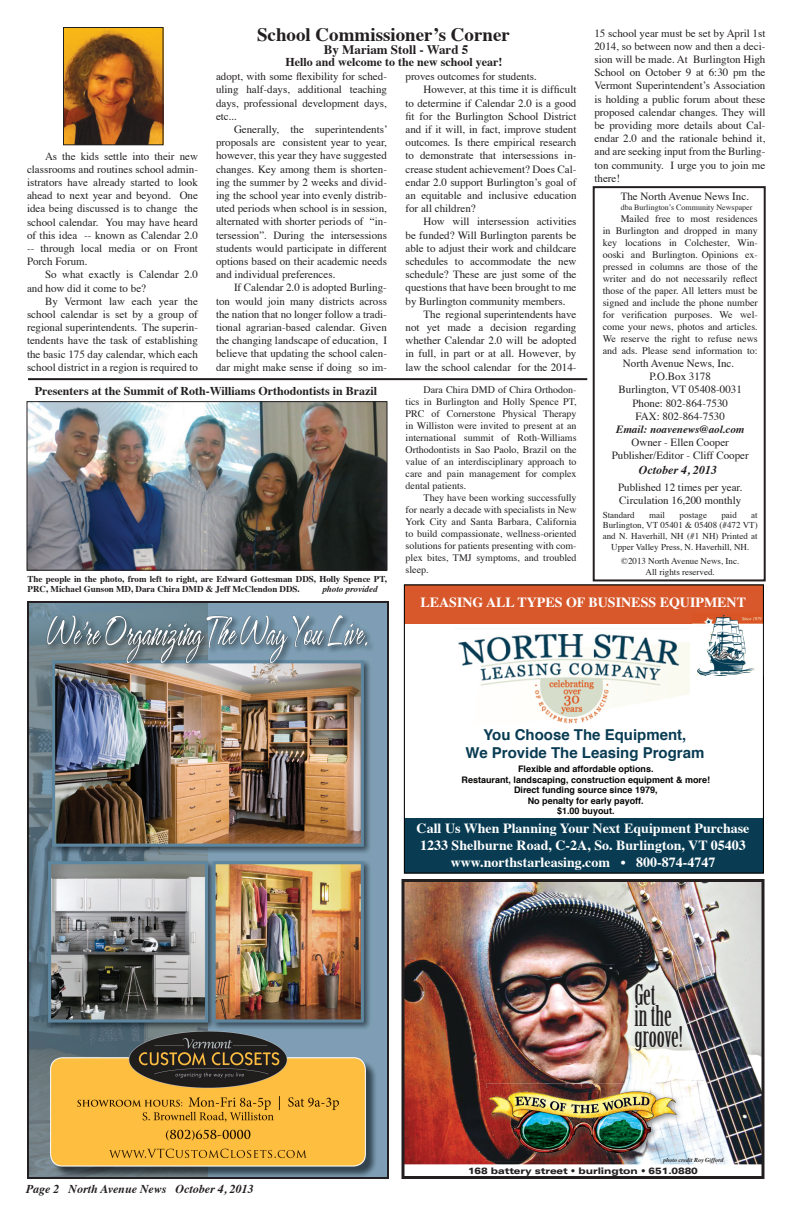
<style>
.page{position:relative;width:792px;height:1224px;background:#fff}
.page>*{position:absolute;margin:0;border:0;box-sizing:border-box;transform-origin:0 0}
.t1{font:28px/21px "Birch Std";color:#231f20}
.t2{font:700 19px "Times";color:#231f20}
.t3{font:700 15px/18px "Helvetica";color:#093c53;text-align:center}
.t4{font:700 14px/16.8px "Times";color:#fff;text-align:center}
.t5{font:700 13px "Times";color:#231f20}
.t6{font:700 12px "Times";color:#231f20}
.t7{font:italic 700 12px "Times";color:#231f20}
.t8{font:11px/13.2px "Times";color:#231f20;text-align:justify}
.t9{font:italic 700 11px "Times";color:#231f20}
.t10{font:10px/12px "Times";color:#231f20;text-align:justify}
.t11{font:9px/10.8px "Times";color:#231f20;text-align:center}
.t12{font:700 9px/10.8px "Helvetica";color:#040503;text-align:center}
.t13{font:700 9px/10.8px "Times";color:#231f20}
.t14{font:900 expanded 9px "Univers";letter-spacing:-.01em;color:#231f20}
.t15{font:italic 700 9px "Times";color:#231f20}
.t16{font:8px "Times";color:#231f20}
.t17{font:italic 700 6px "Times";color:#231f20}
</style>
<div class="page">
<div style="left:593px;top:186px;width:173px;height:395px;border:2px solid #231f20"></div>
<img style="left:30px;top:604px;width:356px;height:572px">
<div style="left:27px;top:601px;width:362px;height:578px;border:2px solid #231f20"></div>
<img style="left:402px;top:879px;width:362px;height:300px">
<div style="left:404px;top:585px;width:359px;height:39px;background:#d8582b"></div>
<div style="left:404px;top:818px;width:359px;height:55px;background:#093c53"></div>
<img style="left:456px;top:628px;width:233px;height:96px">
<img style="left:693px;top:614px;width:69px;height:61px">
<div style="left:404px;top:584px;width:360px;height:290px;border:1px solid #040503"></div>
<hr style="left:28px;top:378px;width:559px;height:2px;background:#231f20">
<img style="left:65px;top:29px;width:97px;height:114px">
<div style="left:63px;top:27px;width:101px;height:118px;border:1px solid #231f20"></div>
<img style="left:28px;top:403px;width:358px;height:166px">
<div style="left:26px;top:401px;width:362px;height:170px;border:1px solid #231f20"></div>
<svg style="left:713px;top:646px;width:5px;height:13px"></svg>
<p class="t8" style="left:27px;top:148px;width:173px;text-indent:18px">As the kids settle into their new classrooms and routines school admin&shy;istrators have already started to look ahead to next year and beyond. One idea being discussed is to change the school calendar. You may have heard of this idea -- known as Calendar 2.0 -- through local media or on Front Porch Forum.</p>
<p class="t8" style="left:27px;top:267px;width:172px;text-indent:18px">So what exactly is Calendar 2.0 and how did it come to be?</p>
<p class="t8" style="left:27px;top:293px;width:173px;text-indent:18px">By Vermont law each year the school calendar is set by a group of regional superintendents. The superin&shy;tendents have the task of establishing the basic 175 day calendar, which each school district in a region is required to</p>
<h2 class="t2" style="left:257px;top:17px;width:254px">School Commissioner’s Corner</h2>
<p class="t5" style="left:324px;top:37px;width:146px">By Mariam Stoll - Ward 5</p>
<p class="t6" style="left:285px;top:51px;width:218px">Hello and welcome to the new school year!</p>
<p class="t8" style="left:216px;top:69px;width:173px">adopt, with some flexibility for sched&shy;uling half-days, additional teaching days, professional development days, etc...</p>
<p class="t8" style="left:216px;top:122px;width:173px;text-indent:18px">Generally, the superintendents’ proposals are consistent year to year, however, this year they have suggested changes. Key among them is shorten&shy;ing the summer by 2 weeks and divid&shy;ing the school year into evenly distrib&shy;uted periods when school is in session, alternated with shorter periods of “in&shy;tersession”. During the intersessions students would participate in different options based on their academic needs and individual preferences.</p>
<p class="t8" style="left:216px;top:280px;width:173px;text-indent:18px">If Calendar 2.0 is adopted Burling&shy;ton would join many districts across the nation that no longer follow a tradi&shy;tional agrarian-based calendar. Given the changing landscape of education, I believe that updating the school calen&shy;dar might make sense if doing so im-</p>
<p class="t8" style="left:406px;top:69px;width:133px">proves outcomes for students.</p>
<p class="t8" style="left:423px;top:82px;width:154px">However, at this time it is difficult</p>
<p class="t8" style="left:406px;top:95px;width:172px">to determine if Calendar 2.0 is a good</p>
<p class="t8" style="left:406px;top:109px;width:173px">fit for the Burlington School District</p>
<p class="t8" style="left:406px;top:122px;width:173px">and if it will, in fact, improve student</p>
<p class="t8" style="left:406px;top:135px;width:172px">outcomes. Is there empirical research</p>
<p class="t8" style="left:406px;top:148px;width:173px">to demonstrate that intersessions in-</p>
<p class="t8" style="left:406px;top:161px;width:173px">crease student achievement? Does Cal-</p>
<p class="t8" style="left:406px;top:175px;width:172px">endar 2.0 support Burlington’s goal of</p>
<p class="t8" style="left:406px;top:188px;width:173px">an equitable and inclusive education</p>
<p class="t8" style="left:406px;top:201px;width:72px">for all children?</p>
<p class="t8" style="left:423px;top:214px;width:155px">How will intersession activities</p>
<p class="t8" style="left:406px;top:227px;width:173px">be funded? Will Burlington parents be</p>
<p class="t8" style="left:406px;top:241px;width:173px">able to adjust their work and childcare</p>
<p class="t8" style="left:406px;top:254px;width:173px">schedules to accommodate the new</p>
<p class="t8" style="left:406px;top:267px;width:172px">schedule? These are just some of the</p>
<p class="t8" style="left:406px;top:280px;width:172px">questions that have been brought to me</p>
<p class="t8" style="left:406px;top:293px;width:162px">by Burlington community members.</p>
<p class="t8" style="left:423px;top:307px;width:154px">The regional superintendents have</p>
<p class="t8" style="left:406px;top:320px;width:172px">not yet made a decision regarding</p>
<p class="t8" style="left:406px;top:333px;width:173px">whether Calendar 2.0 will be adopted</p>
<p class="t8" style="left:406px;top:346px;width:172px">in full, in part or at all. However, by</p>
<p class="t8" style="left:406px;top:359px;width:173px">law the school calendar for the 2014-</p>
<p class="t6" style="left:35px;top:379px;width:344px">Presenters at the Summit of Roth-Williams Orthodontists in Brazil</p>
<p class="t13" style="left:28px;top:572px;width:361px">The people in the photo, from left to right, are Edward Gottesman DDS, Holly Spence PT,<br>PRC, Michael Gunson MD, Dara Chira DMD &amp; Jeff McClendon DDS.</p>
<p class="t15" style="left:322px;top:581px;width:57px">photo provided</p>
<p class="t10" style="left:406px;top:383px;width:173px;text-indent:18px">Dara Chira DMD of Chira Orthodon&shy;tics in Burlington and Holly Spence PT, PRC of Cornerstone Physical Therapy in Williston were invited to present at an international summit of Roth-Williams Orthodontists in Sao Paolo, Brazil on the value of an interdisciplinary approach to care and pain management for complex dental patients.</p>
<p class="t10" style="left:406px;top:491px;width:173px;text-indent:18px">They have been working successfully for nearly a decade with specialists in New York City and Santa Barbara, California to build compassionate, wellness-oriented solutions for patients presenting with com&shy;plex bites, TMJ symptoms, and troubled sleep.</p>
<p class="t8" style="left:594px;top:25px;width:173px">15 school year must be set by April 1st 2014, so between now and then a deci&shy;sion will be made. At Burlington High School on October 9 at 6:30 pm the Vermont Superintendent’s Association is holding a public forum about these proposed calendar changes. They will be providing more details about Cal&shy;endar 2.0 and the rationale behind it, and are seeking input from the Burling&shy;ton community. I urge you to join me there!</p>
<p class="t8" style="left:621px;top:189px;width:130px">The North Avenue News Inc.</p>
<p class="t16" style="left:621px;top:200px;width:133px">dba Burlington’s Community Newspaper</p>
<p class="t10" style="left:603px;top:212px;width:157px;text-indent:18px">Mailed free to most residences in Burlington and dropped in many key locations in Colchester, Win&shy;ooski and Burlington. Opinions ex&shy;pressed in columns are those of the writer and do not necessarily reflect those of the paper. All letters must be signed and include the phone number for verification purposes. We wel&shy;come your news, photos and articles.<br>We reserve the right to refuse news and ads. Please send information to:</p>
<p class="t8" style="left:619px;top:356px;width:125px;text-align:center">North Avenue News, Inc.<br>P.O.Box 3178<br>Burlington, VT 05408-0031<br>Phone: 802-864-7530<br>FAX: 802-864-7530</p>
<p class="t9" style="left:616px;top:419px;width:130px">Email: noavenews@aol.com</p>
<p class="t8" style="left:612px;top:435px;width:138px;text-align:center">Owner - Ellen Cooper<br>Publisher/Editor - Cliff Cooper</p>
<p class="t7" style="left:639px;top:458px;width:80px">October 4, 2013</p>
<p class="t8" style="left:618px;top:479px;width:126px">Published 12 times per year.<br>Circulation 16,200 monthly</p>
<p class="t11" style="left:603px;top:508px;width:33px">Standard</p>
<p class="t11" style="left:649px;top:508px;width:18px">mail</p>
<p class="t11" style="left:680px;top:508px;width:29px">postage</p>
<p class="t11" style="left:721px;top:508px;width:17px">paid</p>
<p class="t11" style="left:751px;top:508px;width:8px">at</p>
<p class="t11" style="left:603px;top:519px;width:157px">Burlington, VT 05401 &amp; 05408 (#472 VT)</p>
<p class="t11" style="left:603px;top:530px;width:157px">and N. Haverhill, NH (#1 NH) Printed at</p>
<p class="t11" style="left:611px;top:541px;width:140px">Upper Valley Press, N. Haverhill, NH.</p>
<p class="t11" style="left:621px;top:555px;width:120px">©2013 North Avenue News, Inc.<br>All rights reserved.</p>
<p class="t4" style="left:420px;top:592px;width:327px">LEASING ALL TYPES OF BUSINESS EQUIPMENT</p>
<h3 class="t3" style="left:465px;top:725px;width:240px">You Choose The Equipment,<br>We Provide The Leasing Program</h3>
<p class="t12" style="left:462px;top:763px;width:250px">Flexible and affordable options.<br>Restaurant, landscaping, construction equipment &amp; more!<br>Direct funding source since 1979,<br>No penalty for early payoff.</p>
<p class="t12" style="left:557px;top:805px;width:59px">$1.00 buyout.</p>
<p class="t4" style="left:417px;top:819px;width:334px">Call Us When Planning Your Next Equipment Purchase<br>1233 Shelburne Road, C-2A, So. Burlington, VT 05403 www.northstarleasing.com • 800-874-4747</p>
<h1 class="t1" style="left:634px;top:985px;width:50px">Get<br>in the groove!</h1>
<p class="t17" style="left:663px;top:1154px;width:62px">photo credit Roy Gifford</p>
<p class="t7" style="left:26px;top:1178px;width:229px">Page 2 North Avenue News October 4, 2013</p>
<p class="t14" style="left:468px;top:1166px;width:231px">168 battery street • burlington • 651.0880</p>
</div>
